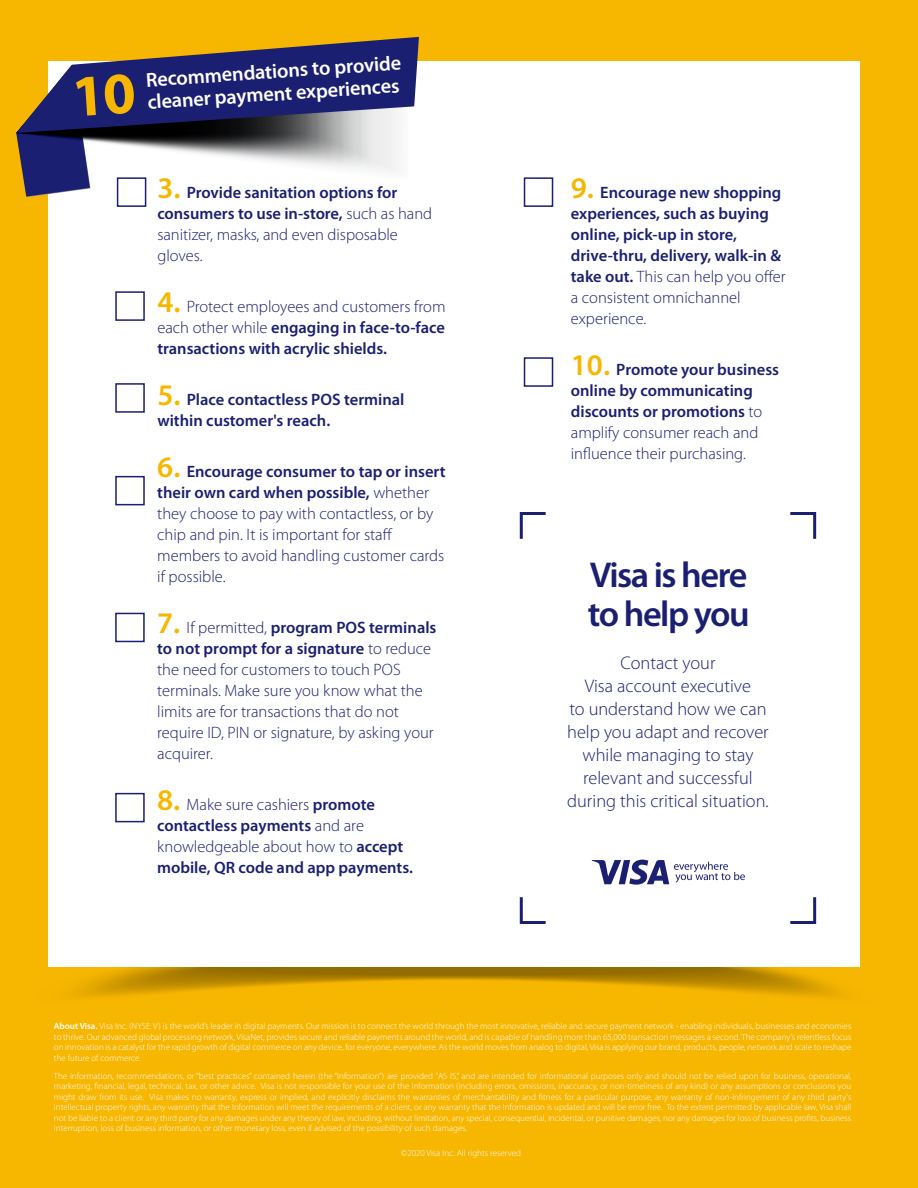
<style>
.page{position:relative;width:918px;height:1188px;background:#f7b600}
.page>*{position:absolute;margin:0;border:0;box-sizing:border-box;transform-origin:0 0}
.t1{font:600 36px/39.2px "Myriad Pro";letter-spacing:-.04em;color:#1a1f71}
.t2{font:600 20.25px/22.5px "Myriad Pro";color:#fff}
.t3{font:300 18.3px/23px "Myriad Pro";color:#1a1f71;text-align:center}
.t4{font:600 16.5px/21px "Myriad Pro";color:#1a1f71}
.t5{font:300 16.5px/21px "Myriad Pro";color:#1a1f71}
.t6{font:300 9px/10.5px "Myriad Pro";color:#fff;text-align:justify}
.s1{font-size:30px;color:#f7b600}
.s2{font-weight:300}
.s3{font-weight:600;font-size:30px;color:#f7b600}
.s4{font-weight:600}
</style>
<div class="page">
<svg style="left:76px;top:967px;width:763px;height:30px"></svg>
<div style="left:216px;top:958px;width:495px;height:17px;background:#946d00;border-radius:50%"></div>
<div style="left:49px;top:61px;width:811px;height:906px;background:#fff"></div>
<div style="left:117px;top:177px;width:29px;height:30px;border:2px solid #1a1f71"></div>
<div style="left:524px;top:177px;width:29px;height:30px;border:2px solid #1a1f71"></div>
<div style="left:524px;top:357px;width:29px;height:30px;border:2px solid #1a1f71"></div>
<div style="left:115px;top:383px;width:30px;height:30px;border:2px solid #1a1f71"></div>
<div style="left:115px;top:291px;width:30px;height:30px;border:2px solid #1a1f71"></div>
<div style="left:115px;top:476px;width:30px;height:29px;border:2px solid #1a1f71"></div>
<div style="left:115px;top:793px;width:30px;height:29px;border:2px solid #1a1f71"></div>
<div style="left:115px;top:613px;width:30px;height:29px;border:2px solid #1a1f71"></div>
<svg style="left:592px;top:860px;width:153px;height:25px"></svg>
<svg style="left:519px;top:512px;width:27px;height:27px"></svg>
<svg style="left:790px;top:512px;width:27px;height:27px"></svg>
<svg style="left:519px;top:897px;width:27px;height:27px"></svg>
<svg style="left:790px;top:897px;width:27px;height:27px"></svg>
<svg style="left:16px;top:37px;width:403px;height:160px"></svg>
<h2 class="t2" style="left:145px;top:69px;width:257px;rotate:-4deg">Recommendations to provide cleaner payment experiences</h2>
<h3 class="t4" style="left:157px;top:182px;width:276px"><span class="s1">3.</span> Provide sanitation options for consumers to use in-store, <span class="s2">such as hand sanitizer, masks, and even disposable gloves.</span></h3>
<h3 class="t4" style="left:157px;top:296px;width:290px;text-align:justify"><span class="s1">4.</span> <span class="s2">Protect employees and customers from each other while</span> engaging in face-to-face transactions with acrylic shields.</h3>
<h3 class="t4" style="left:157px;top:389px;width:249px"><span class="s1">5.</span> Place contactless POS terminal within customer's reach.</h3>
<h3 class="t5" style="left:157px;top:461px;width:290px"><span class="s3">6.</span> <span class="s4">Encourage consumer to tap or insert their own card when possible,</span> whether they choose to pay with contactless, or by chip and pin. It is important for staff members to avoid handling customer cards if possible.</h3>
<p class="t5" style="left:157px;top:617px;width:281px"><span class="s3">7.</span> If permitted, <span class="s4">program POS terminals to not prompt for a signature</span> to reduce the need for customers to touch POS terminals. Make sure you know what the limits are for transactions that do not require ID, PIN or signature, by asking your acquirer.</p>
<h3 class="t4" style="left:157px;top:794px;width:257px"><span class="s1">8.</span> <span class="s2">Make sure cashiers</span> promote contactless payments <span class="s2">and are knowledgeable about how to</span> accept mobile, QR code and app payments.</h3>
<h3 class="t4" style="left:571px;top:182px;width:216px"><span class="s1">9.</span> Encourage new shopping experiences, such as buying online, pick-up in store, drive-thru, delivery, walk-in &amp; take out. <span class="s2">This can help you offer a consistent omnichannel experience.</span></h3>
<h3 class="t4" style="left:571px;top:359px;width:210px"><span class="s1">10.</span> Promote your business online by communicating discounts or promotions <span class="s2">to amplify consumer reach and influence their purchasing.</span></h3>
<h1 class="t1" style="left:588px;top:556px;width:163px">Visa is here to help you</h1>
<h3 class="t3" style="left:567px;top:652px;width:203px">Contact your<br>Visa account executive<br>to understand how we can help you adapt and recover while managing to stay relevant and successful during this critical situation.</h3>
<p class="t6" style="left:54px;top:1021px;width:799px"><span class="s4">About Visa.</span> Visa Inc. (NYSE: V) is the world’s leader in digital payments. Our mission is to connect the world through the most innovative, reliable and secure payment network - enabling individuals, businesses and economies to thrive. Our advanced global processing network, VisaNet, provides secure and reliable payments around the world, and is capable of handling more than 65,000 transaction messages a second. The company’s relentless focus on innovation is a catalyst for the rapid growth of digital commerce on any device, for everyone, everywhere. As the world moves from analog to digital, Visa is applying our brand, products, people, network and scale to reshape the future of commerce.</p>
<p class="t6" style="left:54px;top:1071px;width:799px">The information, recommendations, or “best practices” contained herein (the “Information”) are provided "AS IS,” and are intended for informational purposes only and should not be relied upon for business, operational, marketing, financial, legal, technical, tax, or other advice. Visa is not responsible for your use of the Information (including errors, omissions, inaccuracy, or non-timeliness of any kind) or any assumptions or conclusions you might draw from its use. Visa makes no warranty, express or implied, and explicitly disclaims the warranties of merchantability and fitness for a particular purpose, any warranty of non-infringement of any third party's intellectual property rights, any warranty that the Information will meet the requirements of a client, or any warranty that the Information is updated and will be error free. To the extent permitted by applicable law, Visa shall not be liable to a client or any third party for any damages under any theory of law, including, without limitation, any special, consequential, incidental, or punitive damages, nor any damages for loss of business profits, business interruption, loss of business information, or other monetary loss, even if advised of the possibility of such damages.</p>
<p class="t6" style="left:401px;top:1148px;width:121px">©2020 Visa Inc. All rights reserved</p>
</div>
